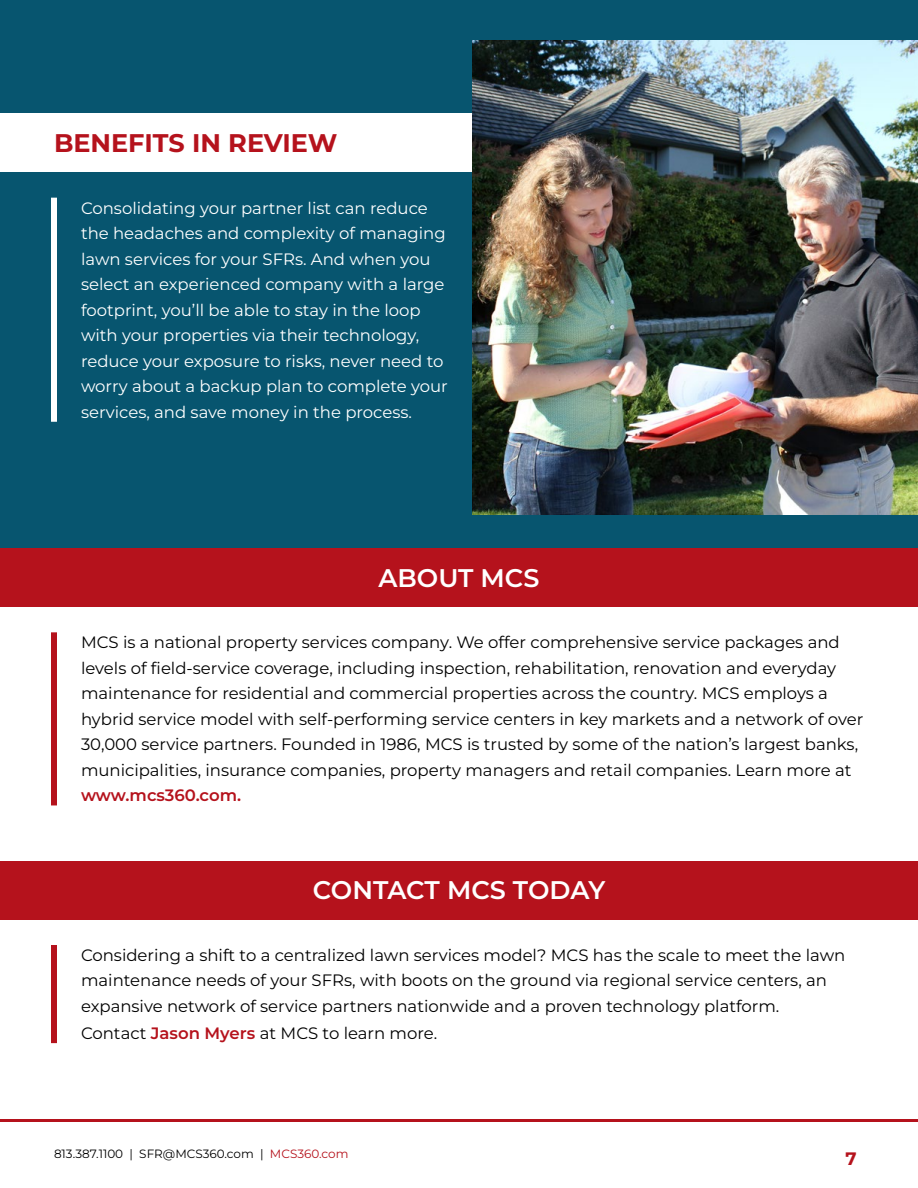
<style>
.page{position:relative;width:918px;height:1188px;background:#fff}
.page>*{position:absolute;margin:0;border:0;box-sizing:border-box;transform-origin:0 0}
.t1{font:600 25.5px "Montserrat";color:#fff}
.t2{font:700 25.5px "Montserrat";color:#b5121c}
.t3{font:700 18px "Montserrat";color:#b5121c}
.t4{font:16.5px/25.5px "Montserrat";color:#000}
.t5{font:16.5px/25.5px "Montserrat";color:#fff}
.t6{font:600 16.5px "Montserrat";color:#b5121c}
.t7{font:12px "Montserrat";color:#000}
.s1{font-weight:600;color:#b5121c}
.s2{color:#b5121c}
</style>
<div class="page">
<hr style="left:0;top:1119px;width:917px;height:3px;background:#b5121c">
<div style="left:0;top:0;width:918px;height:550px;background:#07556f"></div>
<div style="left:0;top:114px;width:520px;height:58px;background:#fff"></div>
<div style="left:51px;top:198px;width:6px;height:224px;background:#fff"></div>
<div style="left:0;top:549px;width:918px;height:58px;background:#b5121c"></div>
<div style="left:51px;top:632px;width:6px;height:173px;background:#b5121c"></div>
<div style="left:0;top:861px;width:918px;height:58px;background:#b5121c"></div>
<div style="left:51px;top:945px;width:6px;height:98px;background:#b5121c"></div>
<img style="left:472px;top:40px;width:446px;height:474px">
<h1 class="t2" style="left:54px;top:126px;width:285px">BENEFITS IN REVIEW</h1>
<p class="t5" style="left:81px;top:195px;width:368px">Consolidating your partner list can reduce the headaches and complexity of managing lawn services for your SFRs. And when you select an experienced company with a large footprint, you’ll be able to stay in the loop with your properties via their technology, reduce your exposure to risks, never need to worry about a backup plan to complete your services, and save money in the process.</p>
<h1 class="t1" style="left:378px;top:561px;width:163px">ABOUT MCS</h1>
<p class="t4" style="left:81px;top:629px;width:784px">MCS is a national property services company. We offer comprehensive service packages and levels of field-service coverage, including inspection, rehabilitation, renovation and everyday maintenance for residential and commercial properties across the country. MCS employs a hybrid service model with self-performing service centers in key markets and a network of over 30,000 service partners. Founded in 1986, MCS is trusted by some of the nation’s largest banks, municipalities, insurance companies, property managers and retail companies. Learn more at</p>
<p class="t6" style="left:81px;top:784px;width:162px">www.mcs360.com.</p>
<h1 class="t1" style="left:313px;top:873px;width:294px">CONTACT MCS TODAY</h1>
<p class="t4" style="left:81px;top:942px;width:766px">Considering a shift to a centralized lawn services model? MCS has the scale to meet the lawn maintenance needs of your SFRs, with boots on the ground via regional service centers, an expansive network of service partners nationwide and a proven technology platform.</p>
<p class="t4" style="left:81px;top:1020px;width:358px">Contact <span class="s1">Jason Myers</span> at MCS to learn more.</p>
<p class="t7" style="left:54px;top:1146px;width:296px">813.387.1100 | SFR@MCS360.com | <span class="s2">MCS360.com</span></p>
<p class="t3" style="left:846px;top:1146px;width:13px">7</p>
</div>
